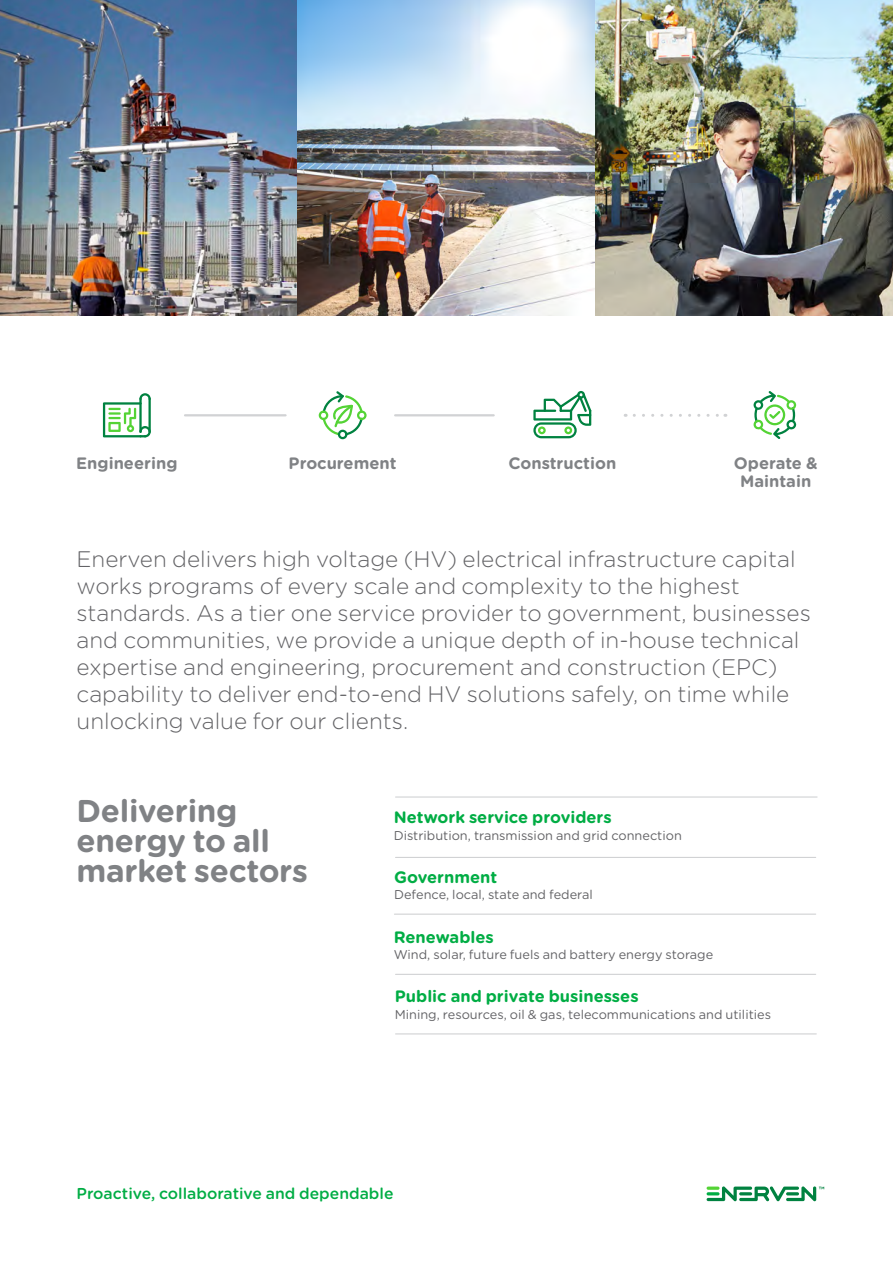
<style>
.page{position:relative;width:893px;height:1263px;background:#fff}
.page>*{position:absolute;margin:0;border:0;box-sizing:border-box;transform-origin:0 0}
.t1{font:700 31.5px/30px "Gotham Rounded";letter-spacing:-.01em;color:#808285}
.Intro{font:300 22.5px/27px "Gotham Rounded";color:#636366}
.t2{font:700 16.5px "Gotham Rounded";color:#00ad44}
.t3{font:700 16.5px/18px "Gotham Rounded";color:#808285;text-align:center}
.t4{font:500 15.75px "Gotham Rounded";color:#00ad44}
.Body{font:12.75px "Gotham Rounded";color:#636366}
</style>
<div class="page">
<img style="left:0;top:0;width:893px;height:316px">
<svg style="left:103px;top:393px;width:48px;height:44px"></svg>
<svg style="left:319px;top:391px;width:48px;height:48px"></svg>
<svg style="left:533px;top:391px;width:58px;height:47px"></svg>
<hr style="left:185px;top:414px;width:101px;height:2px;background:#d1d2d4">
<svg style="left:634px;top:414px;width:92px;height:3px"></svg>
<hr style="left:395px;top:414px;width:99px;height:2px;background:#d1d2d4">
<hr style="left:396px;top:857px;width:420px;height:1px;background:#d1d2d4">
<hr style="left:396px;top:796px;width:421px;height:1px;background:#d1d2d4">
<hr style="left:394px;top:913px;width:422px;height:2px;background:#d1d2d4">
<hr style="left:396px;top:974px;width:420px;height:1px;background:#d1d2d4">
<hr style="left:396px;top:1033px;width:420px;height:1px;background:#d1d2d4">
<svg style="left:753px;top:391px;width:43px;height:48px"></svg>
<svg style="left:707px;top:1186px;width:117px;height:15px"></svg>
<h2 class="t3" style="left:76px;top:453px;width:103px">Engineering</h2>
<h2 class="t3" style="left:289px;top:453px;width:110px">Procurement</h2>
<h2 class="t3" style="left:508px;top:453px;width:109px">Construction</h2>
<h2 class="t3" style="left:734px;top:453px;width:85px">Operate &amp;<br>Maintain</h2>
<p class="Intro" style="left:77px;top:544px;width:736px">Enerven delivers high voltage (HV) electrical infrastructure capital works programs of every scale and complexity to the highest standards. As a tier one service provider to government, businesses and communities, we provide a unique depth of in-house technical expertise and engineering, procurement and construction (EPC) capability to deliver end-to-end HV solutions safely, on time while unlocking value for our clients.</p>
<h1 class="t1" style="left:77px;top:795px;width:233px">Delivering energy to all market sectors</h1>
<h2 class="t2" style="left:394px;top:805px;width:220px">Network service providers</h2>
<p class="Body" style="left:394px;top:826px;width:290px">Distribution, transmission and grid connection</p>
<h2 class="t2" style="left:394px;top:865px;width:105px">Government</h2>
<h2 class="Body" style="left:394px;top:886px;width:200px">Defence, local, state and federal</h2>
<h2 class="t2" style="left:394px;top:925px;width:102px">Renewables</h2>
<h2 class="Body" style="left:394px;top:946px;width:321px">Wind, solar, future fuels and battery energy storage</h2>
<h2 class="t2" style="left:395px;top:984px;width:245px">Public and private businesses</h2>
<h2 class="Body" style="left:395px;top:1005px;width:378px">Mining, resources, oil &amp; gas, telecommunications and utilities</h2>
<p class="t4" style="left:77px;top:1182px;width:318px">Proactive, collaborative and dependable</p>
</div>
